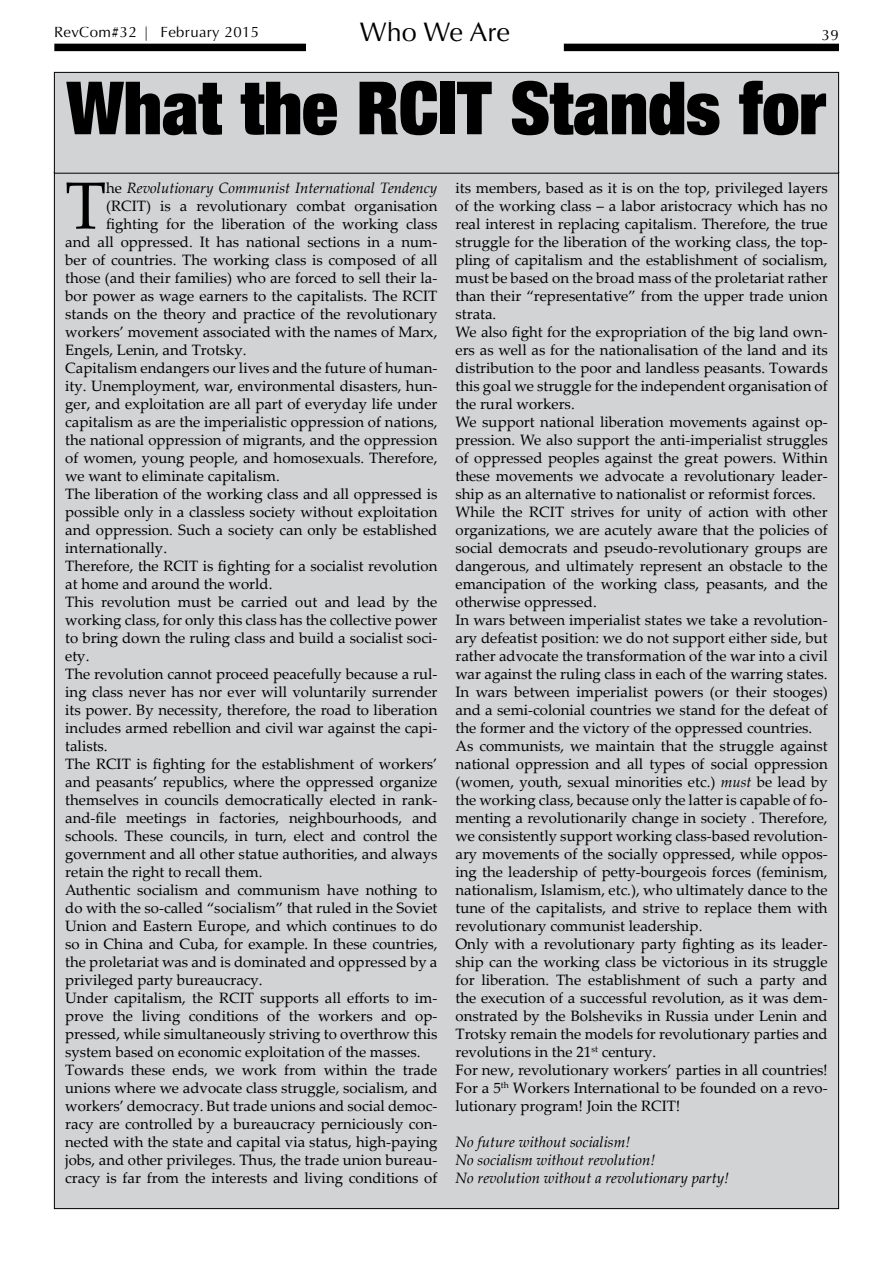
<style>
.page{position:relative;width:893px;height:1263px;background:#fff}
.page>*{position:absolute;margin:0;border:0;box-sizing:border-box;transform-origin:0 0}
.t1{font:900 condensed 73.5px "Helvetica Neue LT Std";color:#000}
.t2{font:66.75px "Palatino Linotype";color:#000}
.t3{font:27px "Optima LT Std";color:#000}
.t4{font:15px/18px "Palatino Linotype";color:#000}
.t5{font:italic 15px/18px "Palatino Linotype";color:#000}
.t6{font:15px "Optima LT Std";letter-spacing:.025em;color:#000}
.s1{font-weight:700;color:#636466}
.s2{font-style:normal}
.s3{font-style:italic}
</style>
<div class="page">
<div style="left:54px;top:44px;width:785px;height:7px;background:#000"></div>
<div style="left:307px;top:22px;width:256px;height:36px;background:#fff"></div>
<div style="left:54px;top:172px;width:785px;height:1036px;background:#d1d3d4"></div>
<div style="left:54px;top:72px;width:785px;height:101px;background:#d1d3d4"></div>
<div style="left:54px;top:72px;width:785px;height:102px;border:1px solid #000"></div>
<p class="t6" style="left:54px;top:23px;width:207px">RevCom#32 <span class="s1">|</span> February 2015</p>
<h3 class="t3" style="left:360px;top:17px;width:152px">Who We Are</h3>
<p class="t6" style="left:822px;top:26px;width:19px">39</p>
<h1 class="t1" style="left:67px;top:61px;width:761px">What the RCIT Stands for</h1>
<h2 class="t2" style="left:65px;top:158px;width:42px">T</h2>
<p class="t5" style="left:106px;top:178px;width:333px"><span class="s2">he</span> Revolutionary Communist International Tendency</p>
<p class="t4" style="left:106px;top:196px;width:333px">(RCIT) is a revolutionary combat organisation</p>
<p class="t4" style="left:106px;top:214px;width:333px">fighting for the liberation of the working class</p>
<p class="t4" style="left:65px;top:232px;width:374px">and all oppressed. It has national sections in a num-</p>
<p class="t4" style="left:65px;top:250px;width:374px">ber of countries. The working class is composed of all</p>
<p class="t4" style="left:65px;top:268px;width:374px">those (and their families) who are forced to sell their la-</p>
<p class="t4" style="left:65px;top:286px;width:374px">bor power as wage earners to the capitalists. The RCIT</p>
<p class="t4" style="left:65px;top:304px;width:374px">stands on the theory and practice of the revolutionary</p>
<p class="t4" style="left:65px;top:322px;width:374px">workers’ movement associated with the names of Marx,</p>
<p class="t4" style="left:65px;top:340px;width:183px">Engels, Lenin, and Trotsky.</p>
<p class="t4" style="left:65px;top:358px;width:374px">Capitalism endangers our lives and the future of human-</p>
<p class="t4" style="left:65px;top:376px;width:374px">ity. Unemployment, war, environmental disasters, hun-</p>
<p class="t4" style="left:65px;top:394px;width:374px">ger, and exploitation are all part of everyday life under</p>
<p class="t4" style="left:65px;top:412px;width:374px">capitalism as are the imperialistic oppression of nations,</p>
<p class="t4" style="left:65px;top:430px;width:374px">the national oppression of migrants, and the oppression</p>
<p class="t4" style="left:65px;top:448px;width:374px">of women, young people, and homosexuals. Therefore,</p>
<p class="t4" style="left:65px;top:466px;width:216px">we want to eliminate capitalism.</p>
<p class="t4" style="left:65px;top:484px;width:374px">The liberation of the working class and all oppressed is</p>
<p class="t4" style="left:65px;top:502px;width:374px">possible only in a classless society without exploitation</p>
<p class="t4" style="left:65px;top:520px;width:374px">and oppression. Such a society can only be established</p>
<p class="t4" style="left:65px;top:538px;width:103px">internationally.</p>
<p class="t4" style="left:65px;top:556px;width:374px">Therefore, the RCIT is fighting for a socialist revolution</p>
<p class="t4" style="left:65px;top:574px;width:209px">at home and around the world.</p>
<p class="t4" style="left:65px;top:592px;width:374px">This revolution must be carried out and lead by the</p>
<p class="t4" style="left:65px;top:610px;width:374px">working class, for only this class has the collective power</p>
<p class="t4" style="left:65px;top:628px;width:374px">to bring down the ruling class and build a socialist soci-</p>
<p class="t4" style="left:65px;top:646px;width:26px">ety.</p>
<p class="t4" style="left:65px;top:664px;width:374px">The revolution cannot proceed peacefully because a rul-</p>
<p class="t4" style="left:65px;top:682px;width:374px">ing class never has nor ever will voluntarily surrender</p>
<p class="t4" style="left:65px;top:700px;width:374px">its power. By necessity, therefore, the road to liberation</p>
<p class="t4" style="left:65px;top:718px;width:374px">includes armed rebellion and civil war against the capi-</p>
<p class="t4" style="left:65px;top:736px;width:44px">talists.</p>
<p class="t4" style="left:65px;top:754px;width:374px">The RCIT is fighting for the establishment of workers’</p>
<p class="t4" style="left:65px;top:772px;width:374px">and peasants’ republics, where the oppressed organize</p>
<p class="t4" style="left:65px;top:790px;width:374px">themselves in councils democratically elected in rank-</p>
<p class="t4" style="left:65px;top:808px;width:374px">and-file meetings in factories, neighbourhoods, and</p>
<p class="t4" style="left:65px;top:826px;width:374px">schools. These councils, in turn, elect and control the</p>
<p class="t4" style="left:65px;top:844px;width:374px">government and all other statue authorities, and always</p>
<p class="t4" style="left:65px;top:862px;width:199px">retain the right to recall them.</p>
<p class="t4" style="left:65px;top:880px;width:374px">Authentic socialism and communism have nothing to</p>
<p class="t4" style="left:65px;top:898px;width:374px">do with the so-called “socialism” that ruled in the Soviet</p>
<p class="t4" style="left:65px;top:916px;width:374px">Union and Eastern Europe, and which continues to do</p>
<p class="t4" style="left:65px;top:934px;width:374px">so in China and Cuba, for example. In these countries,</p>
<p class="t4" style="left:65px;top:952px;width:374px">the proletariat was and is dominated and oppressed by a</p>
<p class="t4" style="left:65px;top:970px;width:199px">privileged party bureaucracy.</p>
<p class="t4" style="left:65px;top:988px;width:374px">Under capitalism, the RCIT supports all efforts to im-</p>
<p class="t4" style="left:65px;top:1006px;width:374px">prove the living conditions of the workers and op-</p>
<p class="t4" style="left:65px;top:1024px;width:374px">pressed, while simultaneously striving to overthrow this</p>
<p class="t4" style="left:65px;top:1042px;width:357px">system based on economic exploitation of the masses.</p>
<p class="t4" style="left:65px;top:1060px;width:374px">Towards these ends, we work from within the trade</p>
<p class="t4" style="left:65px;top:1078px;width:374px">unions where we advocate class struggle, socialism, and</p>
<p class="t4" style="left:65px;top:1096px;width:374px">workers’ democracy. But trade unions and social democ-</p>
<p class="t4" style="left:65px;top:1114px;width:374px">racy are controlled by a bureaucracy perniciously con-</p>
<p class="t4" style="left:65px;top:1132px;width:374px">nected with the state and capital via status, high-paying</p>
<p class="t4" style="left:65px;top:1150px;width:374px">jobs, and other privileges. Thus, the trade union bureau-</p>
<p class="t4" style="left:65px;top:1168px;width:374px">cracy is far from the interests and living conditions of</p>
<p class="t4" style="left:455px;top:178px;width:374px">its members, based as it is on the top, privileged layers of the working class – a labor aristocracy which has no real interest in replacing capitalism. Therefore, the true struggle for the liberation of the working class, the top&shy;pling of capitalism and the establishment of socialism, must be based on the broad mass of the proletariat rather than their “representative” from the upper trade union strata.<br>We also fight for the expropriation of the big land own&shy;ers as well as for the nationalisation of the land and its distribution to the poor and landless peasants. Towards this goal we struggle for the independent organisation of the rural workers.<br>We support national liberation movements against op&shy;pression. We also support the anti-imperialist struggles of oppressed peoples against the great powers. Within these movements we advocate a revolutionary leader&shy;ship as an alternative to nationalist or reformist forces.<br>While the RCIT strives for unity of action with other organizations, we are acutely aware that the policies of social democrats and pseudo-revolutionary groups are dangerous, and ultimately represent an obstacle to the emancipation of the working class, peasants, and the otherwise oppressed.<br>In wars between imperialist states we take a revolution&shy;ary defeatist position: we do not support either side, but rather advocate the transformation of the war into a civil war against the ruling class in each of the warring states.<br>In wars between imperialist powers (or their stooges) and a semi-colonial countries we stand for the defeat of the former and the victory of the oppressed countries.<br>As communists, we maintain that the struggle against national oppression and all types of social oppression (women, youth, sexual minorities etc.) <span class="s3">must</span> be lead by the working class, because only the latter is capable of fo&shy;menting a revolutionarily change in society . Therefore, we consistently support working class-based revolution&shy;ary movements of the socially oppressed, while oppos&shy;ing the leadership of petty-bourgeois forces (feminism, nationalism, Islamism, etc.), who ultimately dance to the tune of the capitalists, and strive to replace them with revolutionary communist leadership.<br>Only with a revolutionary party fighting as its leader&shy;ship can the working class be victorious in its struggle for liberation. The establishment of such a party and the execution of a successful revolution, as it was dem&shy;onstrated by the Bolsheviks in Russia under Lenin and Trotsky remain the models for revolutionary parties and revolutions in the 21<sup>st</sup> century.<br>For new, revolutionary workers’ parties in all countries!<br>For a 5<sup>th</sup> Workers International to be founded on a revo&shy;lutionary program! Join the RCIT!</p>
<p class="t5" style="left:455px;top:1132px;width:275px">No future without socialism!<br>No socialism without revolution!<br>No revolution without a revolutionary party!</p>
</div>
